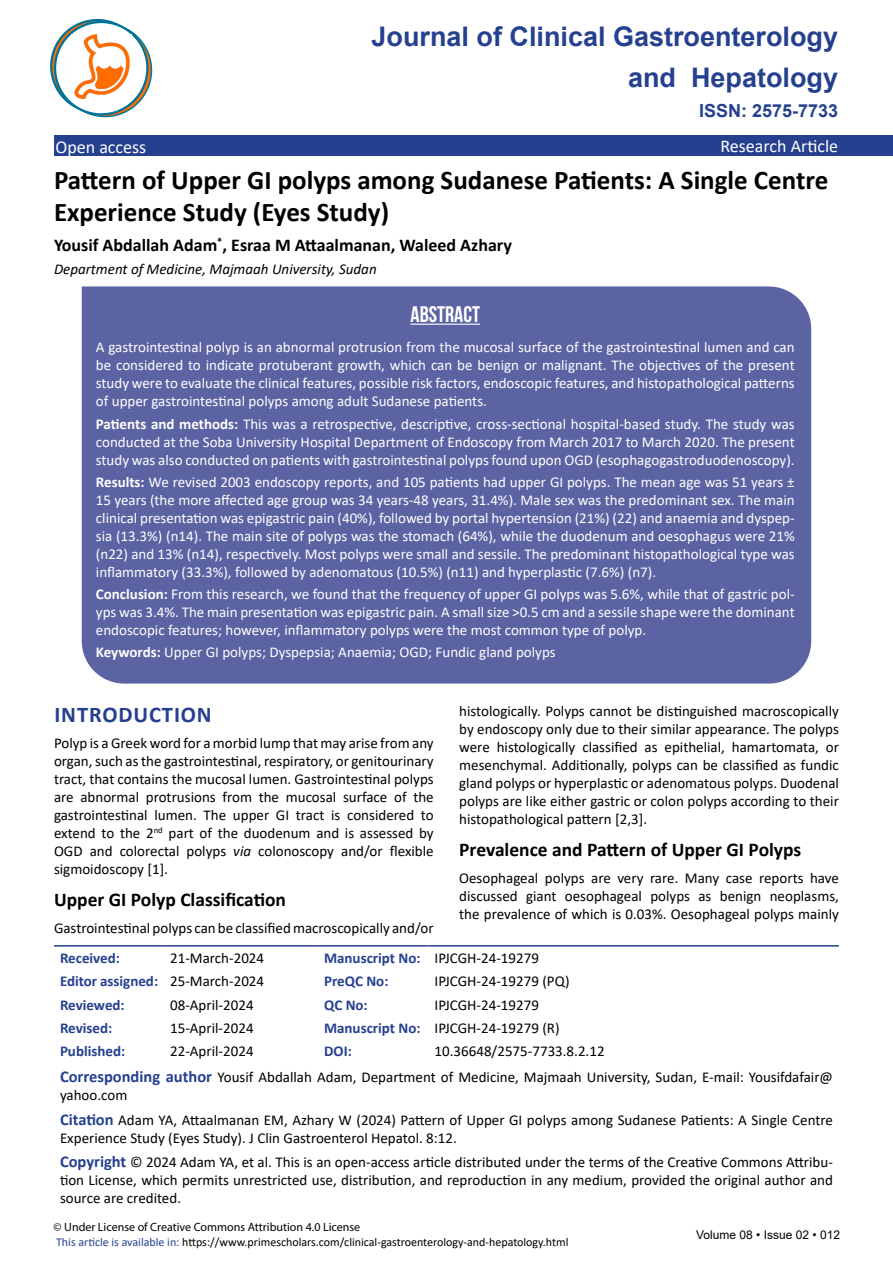
<style>
.page{position:relative;width:893px;height:1263px;background:#fff}
.page>*{position:absolute;margin:0;border:0;box-sizing:border-box;transform-origin:0 0}
.t1{font:700 27px/32.4px "Calibri";color:#000}
.t2{font:700 27px/41px "Arial";color:#25408f;text-align:right}
.t3{font:700 22.5px "Calibri";letter-spacing:.04em;color:#25408f}
.t4{font:700 22.5px "Bebas Neue";color:#fff}
.t5{font:700 19.5px "Calibri";color:#000}
.t6{font:700 18px "Calibri";color:#000}
.t7{font:18px "Calibri";color:#fff}
.t8{font:700 18px "Arial";color:#25408f}
.t9{font:15px/18px "Calibri";color:#000;text-align:justify}
.t10{font:15px/18px "Calibri";color:#fff;text-align:justify}
.t11{font:700 15px "Calibri";color:#25408f}
.t12{font:italic 15px "Calibri";color:#000}
.t13{font:12px "Calibri";color:#000}
.t14{font:12px "Myriad Pro";color:#000}
.t15{font:12px "Arial";color:#000}
.s1{font-weight:700}
.s2{font-style:italic}
.s3{font-weight:700;color:#25408f}
.s4{font-weight:400;color:#000}
.s5{font-weight:700;font-size:16.5px;color:#25408f}
.s6{color:#25408f}
</style>
<div class="page">
<div style="left:54px;top:135px;width:839px;height:21px;background:#25408f"></div>
<svg style="left:51px;top:20px;width:93px;height:92px"></svg>
<svg style="left:59px;top:24px;width:92px;height:92px"></svg>
<div style="left:55px;top:22px;width:92px;height:92px;background:#fff;border-radius:50%"></div>
<div style="left:54px;top:21px;width:95px;height:94px;border:2px solid #007398;border-radius:50%"></div>
<img style="left:74px;top:35px;width:56px;height:63px">
<hr style="left:54px;top:945px;width:110px;height:1px;background:#25408f">
<hr style="left:164px;top:945px;width:154px;height:1px;background:#25408f">
<hr style="left:318px;top:945px;width:111px;height:1px;background:#25408f">
<hr style="left:429px;top:945px;width:410px;height:1px;background:#25408f">
<div style="left:82px;top:286px;width:729px;height:398px;background:#5b63a3"></div>
<hr style="left:410px;top:324px;width:70px;height:1px;background:#fff">
<h1 class="t2" style="left:371px;top:16px;width:468px">Journal of Clinical Gastroenterology and Hepatology</h1>
<p class="t8" style="left:699px;top:98px;width:141px">ISSN: 2575-7733</p>
<p class="t7" style="left:55px;top:134px;width:92px">Open access</p>
<p class="t7" style="left:720px;top:134px;width:119px">Research Article</p>
<h1 class="t1" style="left:54px;top:163px;width:776px">Pattern of Upper GI polyps among Sudanese Patients: A Single Centre<br>Experience Study (Eyes Study)</h1>
<p class="t6" style="left:54px;top:233px;width:459px">Yousif Abdallah Adam<sup>*</sup>, Esraa M Attaalmanan, Waleed Azhary</p>
<p class="t12" style="left:54px;top:258px;width:324px">Department of Medicine, Majmaah University, Sudan</p>
<h2 class="t4" style="left:410px;top:302px;width:71px">ABSTRACT</h2>
<p class="t10" style="left:96px;top:338px;width:700px">A gastrointestinal polyp is an abnormal protrusion from the mucosal surface of the gastrointestinal lumen and can be considered to indicate protuberant growth, which can be benign or malignant. The objectives of the present study were to evaluate the clinical features, possible risk factors, endoscopic features, and histopathological patterns of upper gastrointestinal polyps among adult Sudanese patients.</p>
<p class="t10" style="left:96px;top:414px;width:700px"><span class="s1">Patients and methods:</span> This was a retrospective, descriptive, cross-sectional hospital-based study. The study was conducted at the Soba University Hospital Department of Endoscopy from March 2017 to March 2020. The present study was also conducted on patients with gastrointestinal polyps found upon OGD (esophagogastroduodenoscopy).</p>
<p class="t10" style="left:96px;top:473px;width:700px"><span class="s1">Results:</span> We revised 2003 endoscopy reports, and 105 patients had upper GI polyps. The mean age was 51 years ± 15 years (the more affected age group was 34 years-48 years, 31.4%). Male sex was the predominant sex. The main clinical presentation was epigastric pain (40%), followed by portal hypertension (21%) (22) and anaemia and dyspep&shy;sia (13.3%) (n14). The main site of polyps was the stomach (64%), while the duodenum and oesophagus were 21% (n22) and 13% (n14), respectively. Most polyps were small and sessile. The predominant histopathological type was inflammatory (33.3%), followed by adenomatous (10.5%) (n11) and hyperplastic (7.6%) (n7).</p>
<p class="t10" style="left:96px;top:585px;width:700px"><span class="s1">Conclusion:</span> From this research, we found that the frequency of upper GI polyps was 5.6%, while that of gastric pol&shy;yps was 3.4%. The main presentation was epigastric pain. A small size &gt;0.5 cm and a sessile shape were the dominant endoscopic features; however, inflammatory polyps were the most common type of polyp.</p>
<p class="t10" style="left:96px;top:643px;width:461px"><span class="s1">Keywords:</span> Upper GI polyps; Dyspepsia; Anaemia; OGD; Fundic gland polyps</p>
<h2 class="t3" style="left:54px;top:698px;width:159px">INTRODUCTION</h2>
<p class="t9" style="left:54px;top:734px;width:381px">Polyp is a Greek word for a morbid lump that may arise from any organ, such as the gastrointestinal, respiratory, or genitourinary tract, that contains the mucosal lumen. Gastrointestinal polyps are abnormal protrusions from the mucosal surface of the gastrointestinal lumen. The upper GI tract is considered to extend to the 2<sup>nd</sup> part of the duodenum and is assessed by OGD and colorectal polyps <span class="s2">via</span> colonoscopy and/or flexible sigmoidoscopy [1].</p>
<h3 class="t5" style="left:54px;top:886px;width:234px">Upper GI Polyp Classification</h3>
<p class="t9" style="left:54px;top:918px;width:381px">Gastrointestinal polyps can be classified macroscopically and/or</p>
<p class="t9" style="left:459px;top:702px;width:381px">histologically. Polyps cannot be distinguished macroscopically by endoscopy only due to their similar appearance. The polyps were histologically classified as epithelial, hamartomata, or mesenchymal. Additionally, polyps can be classified as fundic gland polyps or hyperplastic or adenomatous polyps. Duodenal polyps are like either gastric or colon polyps according to their histopathological pattern [2,3].</p>
<h3 class="t5" style="left:459px;top:836px;width:344px">Prevalence and Pattern of Upper GI Polyps</h3>
<p class="t9" style="left:459px;top:868px;width:381px">Oesophageal polyps are very rare. Many case reports have discussed giant oesophageal polyps as benign neoplasms, the prevalence of which is 0.03%. Oesophageal polyps mainly</p>
<p class="t11" style="left:60px;top:947px;width:61px">Received:</p>
<p class="t9" style="left:170px;top:949px;width:96px">21-March-2024</p>
<p class="t9" style="left:324px;top:949px;width:216px"><span class="s3">Manuscript No:</span> IPJCGH-24-19279</p>
<p class="t11" style="left:60px;top:971px;width:206px">Editor assigned: <span class="s4">25-March-2024</span></p>
<p class="t11" style="left:324px;top:971px;width:66px">PreQC No:</p>
<p class="t9" style="left:435px;top:972px;width:136px">IPJCGH-24-19279 (PQ)</p>
<p class="t11" style="left:60px;top:994px;width:66px">Reviewed:</p>
<p class="t9" style="left:170px;top:995px;width:85px">08-April-2024</p>
<p class="t11" style="left:324px;top:994px;width:45px">QC No:</p>
<p class="t9" style="left:435px;top:995px;width:106px">IPJCGH-24-19279</p>
<p class="t11" style="left:60px;top:1017px;width:54px">Revised:</p>
<p class="t9" style="left:170px;top:1018px;width:85px">15-April-2024</p>
<p class="t9" style="left:324px;top:1018px;width:237px"><span class="s3">Manuscript No:</span> IPJCGH-24-19279 (R)</p>
<p class="t11" style="left:60px;top:1040px;width:67px">Published:</p>
<p class="t9" style="left:170px;top:1042px;width:85px">22-April-2024</p>
<p class="t11" style="left:324px;top:1040px;width:29px">DOI:</p>
<p class="t9" style="left:435px;top:1042px;width:171px">10.36648/2575-7733.8.2.12</p>
<p class="t9" style="left:60px;top:1068px;width:774px"><span class="s5">Corresponding author</span> Yousif Abdallah Adam, Department of Medicine, Majmaah University, Sudan, E-mail: Yousifdafair@ yahoo.com</p>
<p class="t9" style="left:60px;top:1110px;width:774px"><span class="s5">Citation</span> Adam YA, Attaalmanan EM, Azhary W (2024) Pattern of Upper GI polyps among Sudanese Patients: A Single Centre<br>Experience Study (Eyes Study). J Clin Gastroenterol Hepatol. 8:12.</p>
<p class="t9" style="left:60px;top:1152px;width:774px"><span class="s5">Copyright</span> © 2024 Adam YA, et al. This is an open-access article distributed under the terms of the Creative Commons Attribu&shy;tion License, which permits unrestricted use, distribution, and reproduction in any medium, provided the original author and source are credited.</p>
<p class="t14" style="left:54px;top:1220px;width:308px">© Under License of Creative Commons Attribution 4.0 License</p>
<p class="t13" style="left:56px;top:1233px;width:514px"><span class="s6">This article is available in:</span> https://www.primescholars.com/clinical-gastroenterology-and-hepatology.html</p>
<p class="t15" style="left:696px;top:1226px;width:145px">Volume 08 • Issue 02 • 012</p>
</div>
